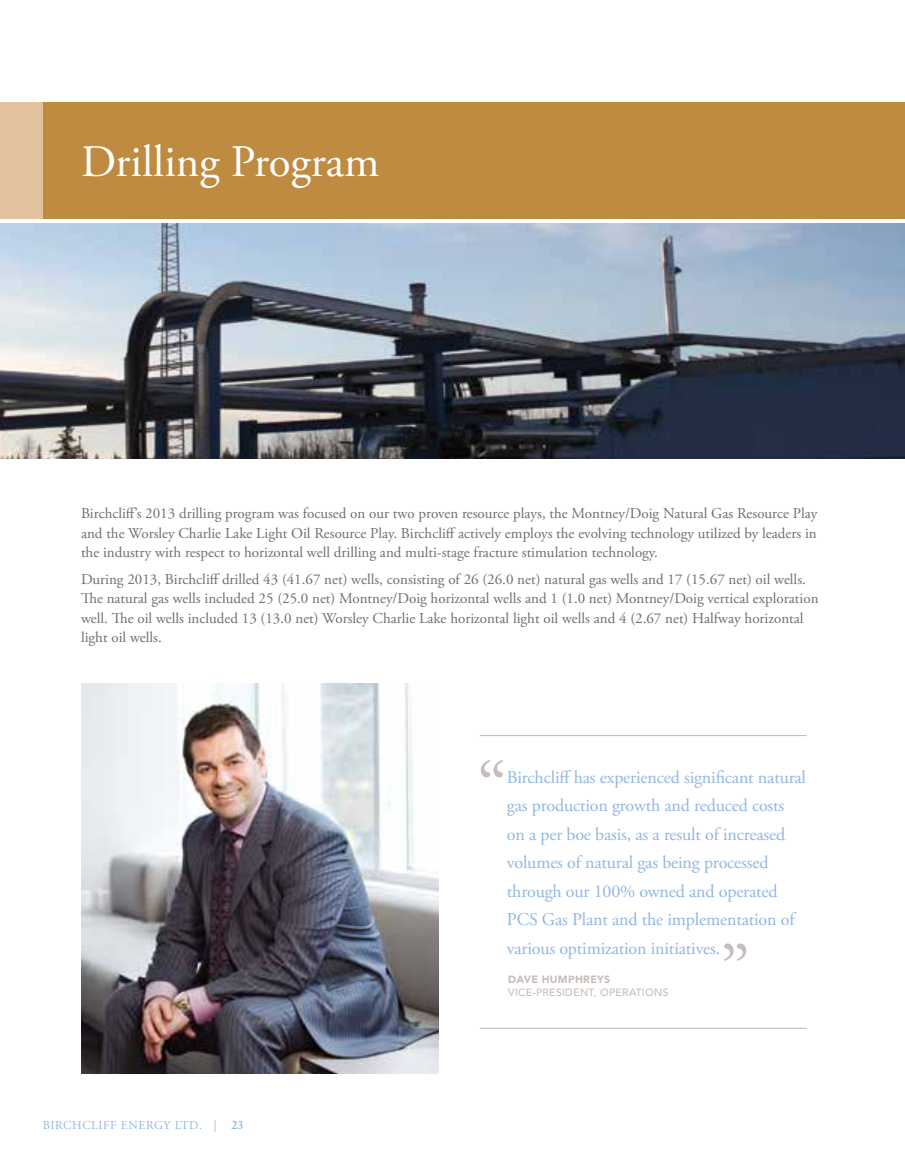
<style>
.page{position:relative;width:905px;height:1175px;background:#fff}
.page>*{position:absolute;margin:0;border:0;box-sizing:border-box;transform-origin:0 0}
.t1{font:75px "Adobe Garamond Pro";color:#c7bdba}
.t2{font:45px "Adobe Garamond Pro";color:#fff}
.t3{font:18px/28.5px "Adobe Garamond Pro";letter-spacing:-.01em;color:#90b7e1}
.t4{font:15px/19.5px "Adobe Garamond Pro";color:#6d6e71;text-align:justify}
.t5{font:12px "Adobe Garamond Pro";letter-spacing:.05em;color:#90b7e1}
.t6{font:600 12px "Adobe Caslon Pro";color:#90b7e1}
.t7{font:500 10.5px "Avenir LT Std";letter-spacing:.025em;color:#c7bdba}
.t8{font:900 10.5px "Avenir";letter-spacing:.025em;color:#c7bdba}
</style>
<div class="page">
<img style="left:81px;top:683px;width:358px;height:390px">
<img style="left:0;top:223px;width:904px;height:236px">
<hr style="left:480px;top:735px;width:326px;height:1px;background:#c7bdba">
<hr style="left:480px;top:1027px;width:326px;height:1px;background:#c7bdba">
<div style="left:43px;top:103px;width:861px;height:116px;background:#be8b41"></div>
<div style="left:0;top:103px;width:43px;height:116px;background:#e3c39d"></div>
<h2 class="t2" style="left:81px;top:134px;width:300px">Drilling Program</h2>
<p class="t4" style="left:81px;top:504px;width:737px">Birchcliff’s 2013 drilling program was focused on our two proven resource plays, the Montney/Doig Natural Gas Resource Play and the Worsley Charlie Lake Light Oil Resource Play. Birchcliff actively employs the evolving technology utilized by leaders in the industry with respect to horizontal well drilling and multi-stage fracture stimulation technology.</p>
<p class="t4" style="left:81px;top:569px;width:739px;text-align:left">During 2013, Birchcliff drilled 43 (41.67 net) wells, consisting of 26 (26.0 net) natural gas wells and 17 (15.67 net) oil wells.<br>The natural gas wells included 25 (25.0 net) Montney/Doig horizontal wells and 1 (1.0 net) Montney/Doig vertical exploration well. The oil wells included 13 (13.0 net) Worsley Charlie Lake horizontal light oil wells and 4 (2.67 net) Halfway horizontal light oil wells.</p>
<h1 class="t1" style="left:476px;top:744px;width:32px">“</h1>
<p class="t3" style="left:507px;top:763px;width:300px">Birchcliff has experienced significant natural gas production growth and reduced costs on a per boe basis, as a result of increased volumes of natural gas being processed through our 100% owned and operated PCS Gas Plant and the implementation of various optimization initiatives.</p>
<h1 class="t1" style="left:720px;top:927px;width:32px">”</h1>
<p class="t5" style="left:43px;top:1118px;width:175px">BIRCHCLIFF ENERGY LTD. |</p>
<p class="t6" style="left:231px;top:1118px;width:13px">23</p>
<p class="t8" style="left:508px;top:970px;width:104px">DAVE HUMPHREYS</p>
<p class="t7" style="left:508px;top:986px;width:162px">VICE-PRESIDENT, OPERATIONS</p>
</div>
